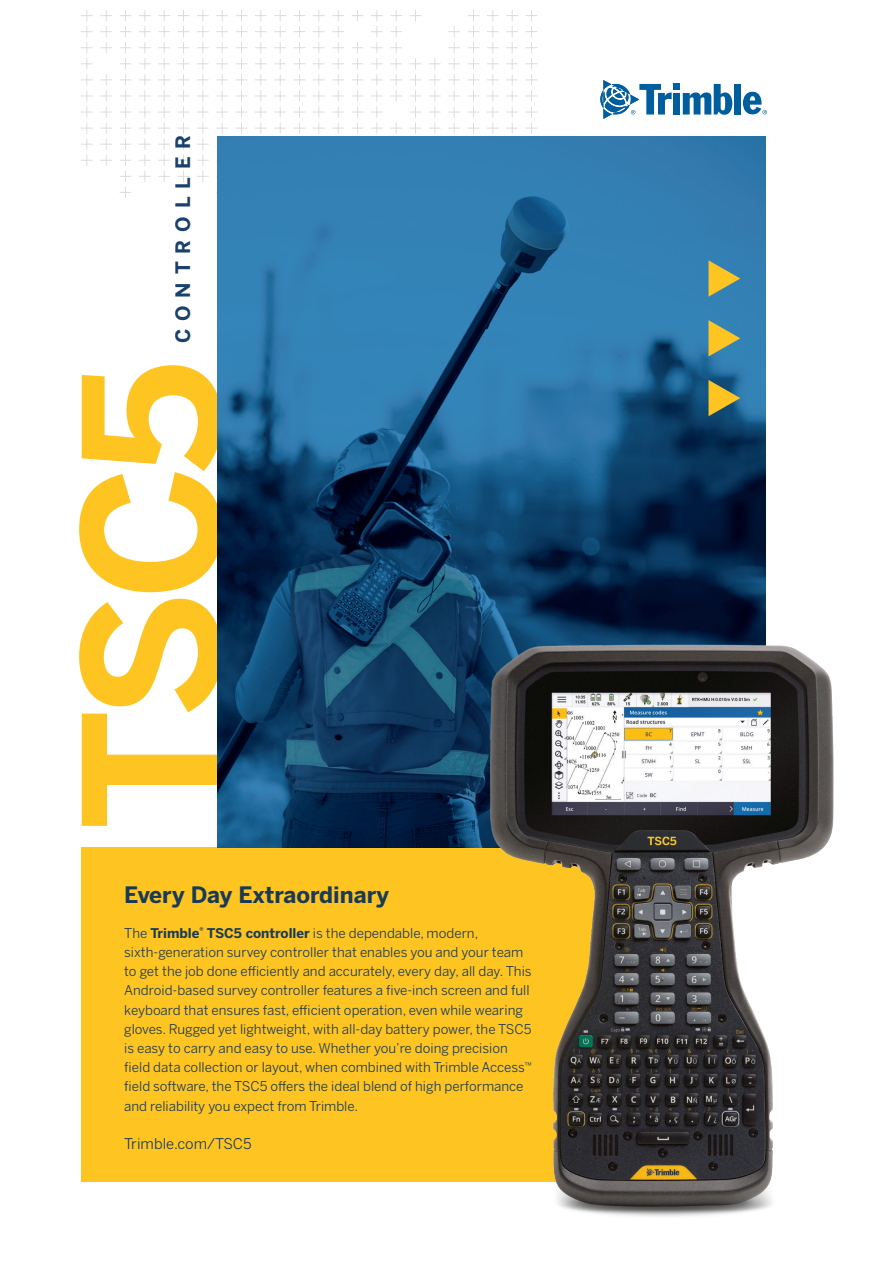
<style>
.page{position:relative;width:893px;height:1263px;background:#fff}
.page>*{position:absolute;margin:0;border:0;box-sizing:border-box;transform-origin:0 0}
.t1{font:700 185.85px "Benton Sans";color:#fec422}
.t2{font:700 22.5px "Benton Sans";color:#002b5c}
.t3{font:700 19.8px "Benton Sans";letter-spacing:.4em;color:#002b5c}
.t4{font:14.7px "Benton Sans";color:#002b5c}
.t5{font:13.35px/19.2px "Benton Sans";color:#002b5c}
.s1{font-weight:700}
</style>
<div class="page">
<svg style="left:81px;top:10px;width:456px;height:188px"></svg>
<div style="left:673px;top:93px;width:7px;height:22px;background:#005e9e"></div>
<svg style="left:683px;top:84px;width:49px;height:31px"></svg>
<div style="left:734px;top:84px;width:7px;height:31px;background:#005e9e"></div>
<div style="left:673px;top:84px;width:7px;height:6px;background:#005e9e"></div>
<svg style="left:600px;top:80px;width:72px;height:39px"></svg>
<svg style="left:743px;top:92px;width:24px;height:22px"></svg>
<div style="left:81px;top:847px;width:558px;height:335px;background:#fec422"></div>
<img style="left:217px;top:137px;width:549px;height:710px">
<img style="left:441px;top:567px;width:393px;height:650px">
<svg style="left:708px;top:260px;width:32px;height:37px"></svg>
<svg style="left:708px;top:320px;width:32px;height:36px"></svg>
<svg style="left:708px;top:380px;width:32px;height:36px"></svg>
<h3 class="t3" style="left:169px;top:343px;width:210px;rotate:-90deg">CONTROLLER</h3>
<h1 class="t1" style="left:15px;top:830px;width:470px;rotate:-90deg">TSC5</h1>
<h2 class="t2" style="left:124px;top:878px;width:266px">Every Day Extraordinary</h2>
<p class="t5" style="left:124px;top:922px;width:409px">The <span class="s1">Trimble</span><sup>®</sup> <span class="s1">TSC5 controller</span> is the dependable, modern, sixth‑generation survey controller that enables you and your team to get the job done efficiently and accurately, every day, all day. This Android-based survey controller features a five-inch screen and full keyboard that ensures fast, efficient operation, even while wearing gloves. Rugged yet lightweight, with all-day battery power, the TSC5 is easy to carry and easy to use. Whether you’re doing precision field data collection or layout, when combined with Trimble Access<sup>™ </sup>field software, the TSC5 offers the ideal blend of high performance and reliability you expect from Trimble.</p>
<p class="t4" style="left:124px;top:1133px;width:129px">Trimble.com/TSC5</p>
</div>
